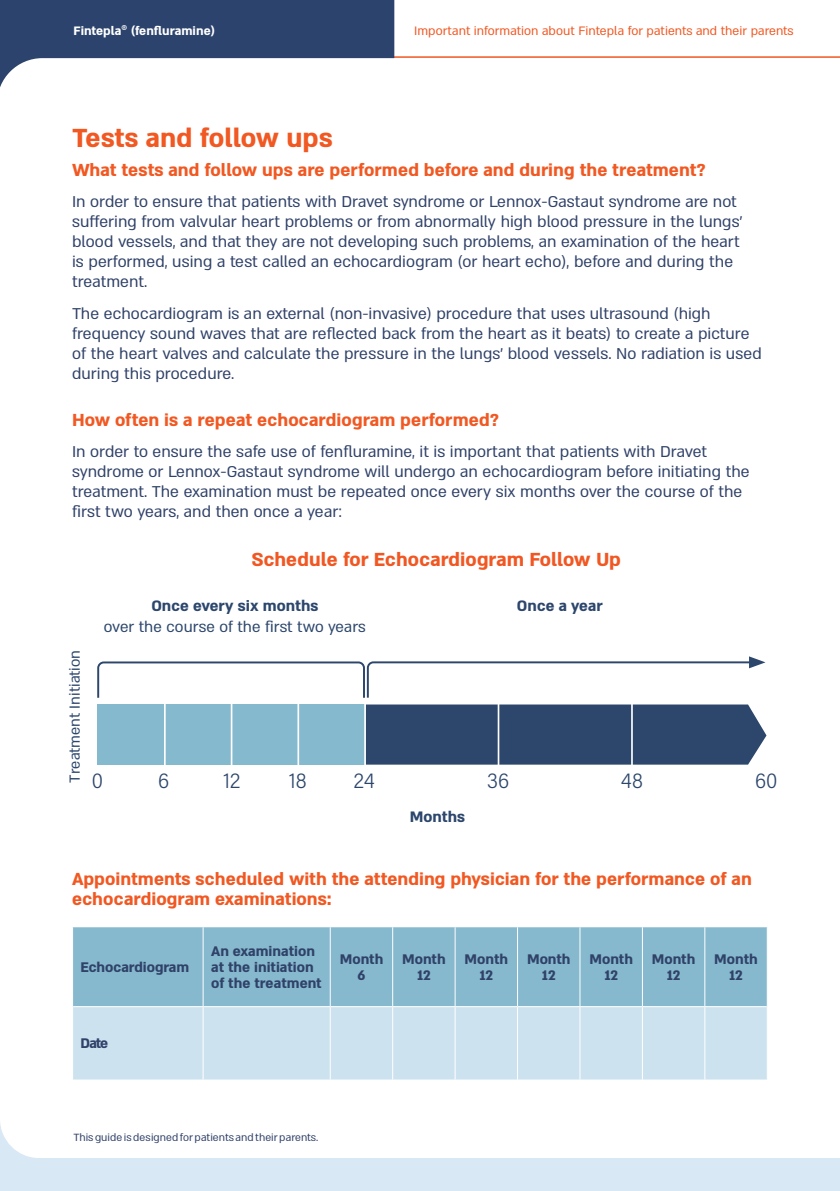
<style>
.page{position:relative;width:840px;height:1191px;background:#fff}
.page>*{position:absolute;margin:0;border:0;box-sizing:border-box;transform-origin:0 0}
.t1{font:700 30px "Almoni M Lv 5 AAA";color:#f15822}
.t2{font:700 21.8px "Almoni M Lv 5 AAA";color:#f15722}
.t3{font:300 21.4px "Acumin Pro Semi Cond";letter-spacing:.005em;color:#2c466c}
.t4{font:700 20px/20px "Almoni M Lv 5 AAA";color:#f15822}
.t5{font:18px/20px "Almoni M Lv 5 AAA";color:#304269}
.t6{font:700 17.4px "Almoni M Lv 5 AAA";color:#2c466c}
.t7{font:17.4px "Almoni M Lv 5 AAA";letter-spacing:.005em;color:#2c466c}
.t8{font:16.6px "Almoni M Lv 5 AAA";color:#2c466c}
.t9{font:700 16px/16px "Almoni M Lv 5 AAA";color:#304269;text-align:center}
.t10{font:14px "Almoni M Lv 5 AAA";color:#f15822}
.t11{font:700 14px "Almoni M Lv 5 AAA";color:#fff}
.t12{font:12px "Almoni M Lv 5 AAA";color:#304269}
.t13{font:700 8.2px "Almoni M Lv 5 AAA";color:#fff}
.s1{font-size:14px}
</style>
<div class="page">
<hr style="left:306px;top:56px;width:533px;height:2px;background:#f15822">
<svg style="left:0;top:0;width:394px;height:87px;fill:#2c436d"></svg>
<svg style="left:0;top:0;width:5px;height:61px"></svg>
<svg style="left:97px;top:656px;width:669px;height:108px"></svg>
<div style="left:73px;top:927px;width:693px;height:79px;background:#86b9ce"></div>
<div style="left:73px;top:1007px;width:693px;height:72px;background:#cde2ef"></div>
<hr style="left:704px;top:927px;width:1px;height:79px;background:#fff">
<hr style="left:641px;top:927px;width:1px;height:79px;background:#fff">
<hr style="left:579px;top:927px;width:1px;height:79px;background:#fff">
<hr style="left:516px;top:927px;width:1px;height:79px;background:#fff">
<hr style="left:454px;top:927px;width:1px;height:79px;background:#fff">
<hr style="left:392px;top:927px;width:1px;height:79px;background:#fff">
<hr style="left:329px;top:927px;width:1px;height:79px;background:#fff">
<hr style="left:202px;top:927px;width:1px;height:79px;background:#fff">
<hr style="left:704px;top:1007px;width:1px;height:72px;background:#fff">
<hr style="left:641px;top:1007px;width:1px;height:72px;background:#fff">
<hr style="left:579px;top:1007px;width:1px;height:72px;background:#fff">
<hr style="left:516px;top:1007px;width:1px;height:72px;background:#fff">
<hr style="left:454px;top:1007px;width:1px;height:72px;background:#fff">
<hr style="left:392px;top:1007px;width:1px;height:72px;background:#fff">
<hr style="left:329px;top:1007px;width:1px;height:72px;background:#fff">
<hr style="left:202px;top:1007px;width:1px;height:72px;background:#fff">
<svg style="left:0;top:1123px;width:34px;height:35px"></svg>
<div style="left:0;top:1158px;width:839px;height:33px;background:#d9e8f5"></div>
<p class="t13" style="left:121px;top:23px;width:15px">® <span class="s1">(</span></p>
<p class="t10" style="left:414px;top:22px;width:380px">Important information about Fintepla for patients and their parents</p>
<p class="t11" style="left:135px;top:22px;width:81px">fenfluramine(</p>
<p class="t11" style="left:73px;top:22px;width:50px">Fintepla</p>
<h1 class="t1" style="left:72px;top:118px;width:262px">Tests and follow ups</h1>
<p class="t4" style="left:72px;top:159px;width:635px">What tests and follow ups are performed before and during the treatment?</p>
<p class="t5" style="left:72px;top:191px;width:671px">In order to ensure that patients with Dravet syndrome or Lennox-Gastaut syndrome are not suffering from valvular heart problems or from abnormally high blood pressure in the lungs' blood vessels, and that they are not developing such problems, an examination of the heart is performed, using a test called an echocardiogram (or heart echo ,) before and during the treatment.</p>
<p class="t5" style="left:72px;top:302px;width:691px">The echocardiogram is an external (non-invasive) procedure that uses ultrasound (high frequency sound waves that are reflected back from the heart as it beats) to create a picture of the heart valves and calculate the pressure in the lungs' blood vessels. No radiation is used during this procedure.</p>
<p class="t4" style="left:72px;top:408px;width:428px">How often is a repeat echocardiogram performed?</p>
<p class="t5" style="left:72px;top:441px;width:678px">In order to ensure the safe use of fenfluramine isit, important that patients with Dravet syndrome or Lennox-Gastaut syndrome will undergo an echocardiogram before initiating the treatment. The examination must be repeated once every six months over the course of the first two years, and then once a year:</p>
<p class="t8" style="left:65px;top:782px;width:134px;rotate:-90deg">Treatment Initiation</p>
<p class="t2" style="left:251px;top:544px;width:371px">Schedule for Echocardiogram Follow Up</p>
<p class="t6" style="left:516px;top:594px;width:87px">Once a year</p>
<p class="t6" style="left:151px;top:594px;width:168px">Once every six months</p>
<p class="t7" style="left:274px;top:616px;width:93px">rst two years</p>
<p class="t7" style="left:104px;top:616px;width:158px">over the course of the</p>
<p class="t3" style="left:92px;top:766px;width:13px">0</p>
<p class="t3" style="left:158px;top:766px;width:13px">6</p>
<p class="t3" style="left:223px;top:766px;width:18px">12</p>
<p class="t3" style="left:289px;top:766px;width:19px">18</p>
<p class="t3" style="left:354px;top:766px;width:22px">24</p>
<p class="t6" style="left:409px;top:805px;width:57px">Months</p>
<p class="t3" style="left:487px;top:766px;width:24px">36</p>
<p class="t3" style="left:620px;top:766px;width:24px">48</p>
<p class="t3" style="left:754px;top:766px;width:24px">60</p>
<p class="t4" style="left:72px;top:868px;width:681px">Appointments scheduled with the attending physician for the performance of an echocardiogram examinations:</p>
<p class="t9" style="left:81px;top:958px;width:110px">Echocardiogram</p>
<p class="t9" style="left:81px;top:1034px;width:29px">Date</p>
<p class="t9" style="left:211px;top:942px;width:112px;text-align:left">An examination at the initiation of the treatment</p>
<p class="t9" style="left:339px;top:950px;width:45px">Month<br>6</p>
<p class="t9" style="left:402px;top:950px;width:45px">Month<br>12</p>
<p class="t9" style="left:464px;top:950px;width:45px">Month<br>12</p>
<p class="t9" style="left:526px;top:950px;width:45px">Month<br>12</p>
<p class="t9" style="left:589px;top:950px;width:45px">Month<br>12</p>
<p class="t9" style="left:651px;top:950px;width:45px">Month<br>12</p>
<p class="t9" style="left:714px;top:950px;width:45px">Month<br>12</p>
<p class="t12" style="left:73px;top:1130px;width:246px">Thisguideisdesignedforpatientsandtheirparents.</p>
</div>
